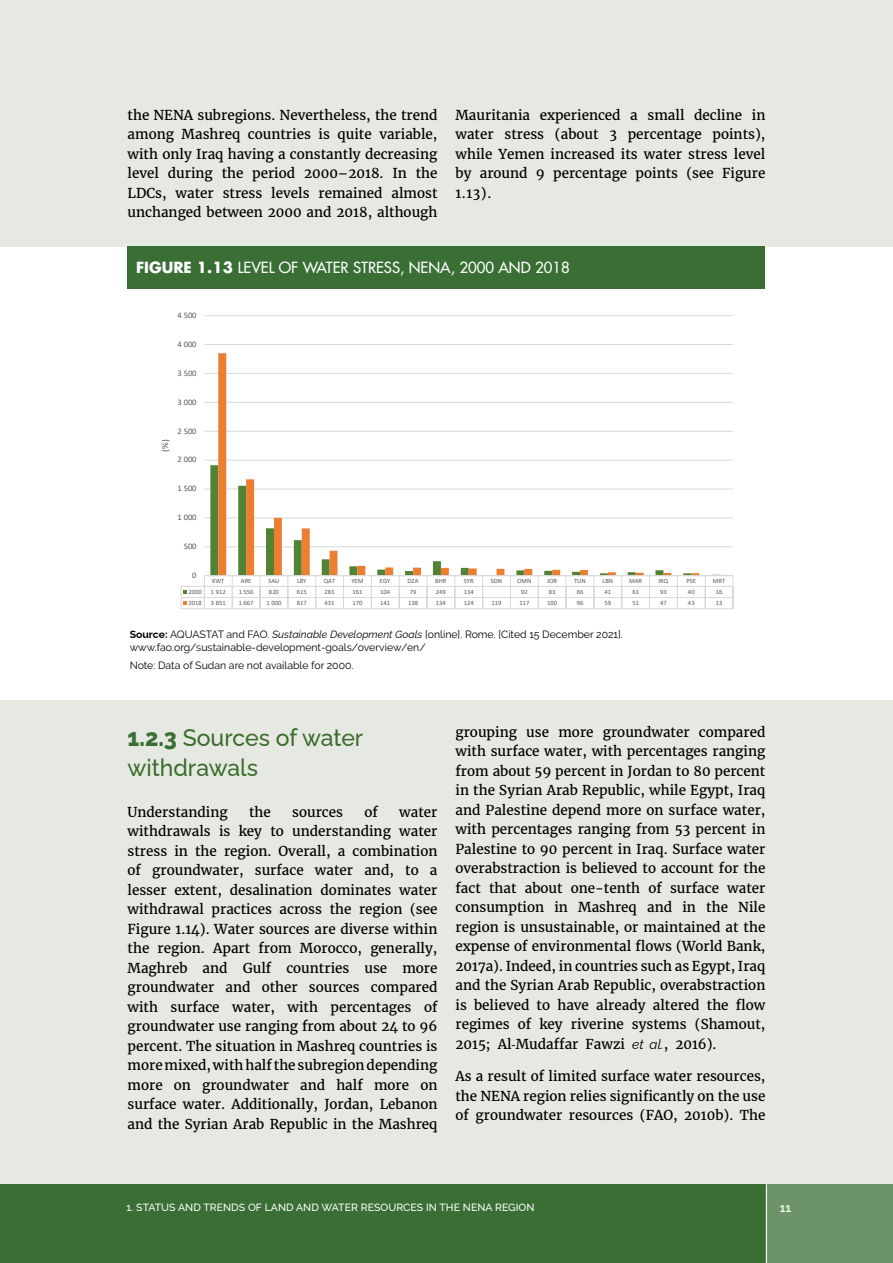
<style>
.page{position:relative;width:893px;height:1263px;background:#fff}
.page>*{position:absolute;margin:0;border:0;box-sizing:border-box;transform-origin:0 0}
.t1{font:500 24px/30px "Raleway";color:#3a6c2c;scale:.96 1}
.t2{font:500 15px "Futura Std";color:#fff}
.t3{font:13.5px/19.5px "Merriweather";color:#000;text-align:justify}
.t4{font:600 12px "Raleway";color:#fff}
.t5{font:10.5px/13.5px "Raleway";color:#000}
.t6{font:500 10.5px "Raleway";color:#fff}
.t7{font:9.3px "Calibri";color:#595959}
.t8{font:8.4px "Calibri";color:#595959}
.t9{font:6.6px "Calibri";letter-spacing:.005em;color:#595959}
.s1{font-weight:700}
.s2{font-style:italic}
.s3{font-weight:800;color:#396e35}
.s4{font-family:"Calibri"}
.s5{font-family:"Raleway";font-style:italic}
</style>
<div class="page">
<hr style="left:0;top:0;width:1px;height:1263px;background:#e6e9e2">
<div style="left:1px;top:0;width:892px;height:1263px;background:#e6e9e2"></div>
<div style="left:0;top:1184px;width:766px;height:79px;background:#396e35"></div>
<div style="left:767px;top:1184px;width:126px;height:79px;background:#6d9369"></div>
<hr style="left:766px;top:1185px;width:1px;height:78px;background:#fff">
<div style="left:0;top:247px;width:893px;height:452px;background:#fff"></div>
<div style="left:128px;top:247px;width:637px;height:42px;background:#396e35"></div>
<svg style="left:180px;top:315px;width:554px;height:294px"></svg>
<p class="t3" style="left:128px;top:105px;width:311px">the NENA subregions. Nevertheless, the trend among Mashreq countries is quite variable, with only Iraq having a constantly decreasing level during the period 2000–2018. In the LDCs, water stress levels remained almost unchanged between 2000 and 2018, although</p>
<p class="t3" style="left:455px;top:105px;width:311px">Mauritania experienced a small decline in water stress (about 3 percentage points), while Yemen increased its water stress level by around 9 percentage points (see Figure 1.13).</p>
<p class="t2" style="left:136px;top:258px;width:435px"><span class="s1">FIGURE 1.13</span> LEVEL OF WATER STRESS, NENA, 2000 AND 2018</p>
<p class="t8" style="left:177px;top:309px;width:21px">4 500</p>
<p class="t8" style="left:177px;top:338px;width:21px">4 000</p>
<p class="t8" style="left:177px;top:367px;width:21px">3 500</p>
<p class="t8" style="left:177px;top:396px;width:21px">3 000</p>
<p class="t7" style="left:159px;top:452px;width:14px;rotate:-90deg">(%)</p>
<p class="t8" style="left:177px;top:425px;width:21px">2 500</p>
<p class="t8" style="left:177px;top:454px;width:21px">2 000</p>
<p class="t8" style="left:177px;top:483px;width:21px">1 500</p>
<p class="t8" style="left:177px;top:512px;width:21px">1 000</p>
<p class="t8" style="left:184px;top:540px;width:14px">500</p>
<p class="t8" style="left:192px;top:569px;width:6px">0</p>
<p class="t9" style="left:212px;top:576px;width:14px">KWT</p>
<p class="t9" style="left:241px;top:576px;width:12px">ARE</p>
<p class="t9" style="left:268px;top:576px;width:13px">SAU</p>
<p class="t9" style="left:297px;top:576px;width:11px">LBY</p>
<p class="t9" style="left:324px;top:576px;width:13px">QAT</p>
<p class="t9" style="left:351px;top:576px;width:14px">YEM</p>
<p class="t9" style="left:380px;top:576px;width:12px">EGY</p>
<p class="t9" style="left:408px;top:576px;width:12px">DZA</p>
<p class="t9" style="left:435px;top:576px;width:13px">BHR</p>
<p class="t9" style="left:464px;top:576px;width:11px">SYR</p>
<p class="t9" style="left:491px;top:576px;width:13px">SDN</p>
<p class="t9" style="left:517px;top:576px;width:16px">OMN</p>
<p class="t9" style="left:547px;top:576px;width:11px">JOR</p>
<p class="t9" style="left:574px;top:576px;width:13px">TUN</p>
<p class="t9" style="left:602px;top:576px;width:12px">LBN</p>
<p class="t9" style="left:629px;top:576px;width:15px">MAR</p>
<p class="t9" style="left:659px;top:576px;width:11px">IRQ</p>
<p class="t9" style="left:686px;top:576px;width:11px">PSE</p>
<p class="t9" style="left:713px;top:576px;width:14px">MRT</p>
<p class="t9" style="left:189px;top:587px;width:15px">2000</p>
<p class="t9" style="left:211px;top:587px;width:16px">1 912</p>
<p class="t9" style="left:239px;top:587px;width:16px">1 556</p>
<p class="t9" style="left:269px;top:587px;width:11px">820</p>
<p class="t9" style="left:297px;top:587px;width:11px">615</p>
<p class="t9" style="left:325px;top:587px;width:11px">283</p>
<p class="t9" style="left:352px;top:587px;width:11px">161</p>
<p class="t9" style="left:380px;top:587px;width:11px">104</p>
<p class="t9" style="left:410px;top:587px;width:8px">79</p>
<p class="t9" style="left:436px;top:587px;width:11px">249</p>
<p class="t9" style="left:464px;top:587px;width:11px">134</p>
<p class="t9" style="left:521px;top:587px;width:8px">92</p>
<p class="t9" style="left:549px;top:587px;width:8px">83</p>
<p class="t9" style="left:577px;top:587px;width:8px">66</p>
<p class="t9" style="left:604px;top:587px;width:8px">41</p>
<p class="t9" style="left:632px;top:587px;width:8px">61</p>
<p class="t9" style="left:660px;top:587px;width:8px">93</p>
<p class="t9" style="left:688px;top:587px;width:8px">40</p>
<p class="t9" style="left:716px;top:587px;width:8px">16</p>
<p class="t9" style="left:189px;top:598px;width:15px">2018</p>
<p class="t9" style="left:211px;top:598px;width:16px">3 851</p>
<p class="t9" style="left:239px;top:598px;width:16px">1 667</p>
<p class="t9" style="left:267px;top:598px;width:16px">1 000</p>
<p class="t9" style="left:297px;top:598px;width:11px">817</p>
<p class="t9" style="left:325px;top:598px;width:11px">431</p>
<p class="t9" style="left:352px;top:598px;width:11px">170</p>
<p class="t9" style="left:380px;top:598px;width:11px">141</p>
<p class="t9" style="left:408px;top:598px;width:11px">138</p>
<p class="t9" style="left:436px;top:598px;width:11px">134</p>
<p class="t9" style="left:464px;top:598px;width:11px">124</p>
<p class="t9" style="left:492px;top:598px;width:11px">119</p>
<p class="t9" style="left:519px;top:598px;width:11px">117</p>
<p class="t9" style="left:547px;top:598px;width:11px">100</p>
<p class="t9" style="left:577px;top:598px;width:8px">96</p>
<p class="t9" style="left:604px;top:598px;width:8px">59</p>
<p class="t9" style="left:632px;top:598px;width:8px">51</p>
<p class="t9" style="left:660px;top:598px;width:8px">47</p>
<p class="t9" style="left:688px;top:598px;width:8px">43</p>
<p class="t9" style="left:716px;top:598px;width:8px">13</p>
<p class="t5" style="left:130px;top:627px;width:495px"><span class="s1">Source:</span> AQUASTAT and FAO. <span class="s2">Sustainable Development Goals</span> [online]. Rome. [Cited 15 December 2021]. www.fao.org/sustainable-development-goals/overview/en/</p>
<p class="t5" style="left:130px;top:659px;width:225px">Note: Data of Sudan are not available for 2000.</p>
<h1 class="t1" style="left:128px;top:720px;width:247px"><span class="s3">1.2.3</span> Sources of water withdrawals</h1>
<p class="t3" style="left:128px;top:802px;width:102px">Understanding</p>
<p class="t3" style="left:249px;top:802px;width:23px">the</p>
<p class="t3" style="left:292px;top:802px;width:52px">sources</p>
<p class="t3" style="left:364px;top:802px;width:15px">of</p>
<p class="t3" style="left:128px;top:802px;width:311px;text-indent:272px">water withdrawals is key to understanding water stress in the region. Overall, a combination of groundwater, surface water and, to a lesser extent, desalination dominates water withdrawal practices across the region (see Figure 1.14). Water sources are diverse within the region. Apart from Morocco, generally, Maghreb and Gulf countries use more groundwater and other sources compared with surface water, with percentages of groundwater use ranging from about 24 to 96 percent. The situation in Mashreq countries is more mixed, with half the subregion depending more on groundwater and half more on surface water. Additionally, Jordan, Lebanon and the Syrian Arab Republic in the Mashreq</p>
<p class="t3" style="left:455px;top:722px;width:311px">grouping use more groundwater compared with surface water, with percentages ranging from about 59 percent in Jordan to 80 percent in the Syrian Arab Republic, while Egypt, Iraq and Palestine depend more on surface water, with percentages ranging from 53 percent in Palestine to 90 percent in Iraq. Surface water overabstraction is believed to account for the fact that about one-tenth of surface water consumption in Mashreq and in the Nile region is unsustainable, or maintained at the expense of environmental flows (World Bank, 2017a). Indeed, in countries such as Egypt, Iraq and the Syrian Arab Republic, overabstraction is believed to have already altered the flow regimes of key riverine systems (Shamout, 2015; Al<span class="s4">‐</span>Mudaffar Fawzi <span class="s5">et al.</span>, 2016).</p>
<p class="t3" style="left:455px;top:1066px;width:311px">As a result of limited surface water resources, the NENA region relies significantly on the use of groundwater resources (FAO, 2010b). The</p>
<p class="t6" style="left:126px;top:1199px;width:409px">1. STATUS AND TRENDS OF LAND AND WATER RESOURCES IN THE NENA REGION</p>
<p class="t4" style="left:780px;top:1198px;width:13px">11</p>
</div>
